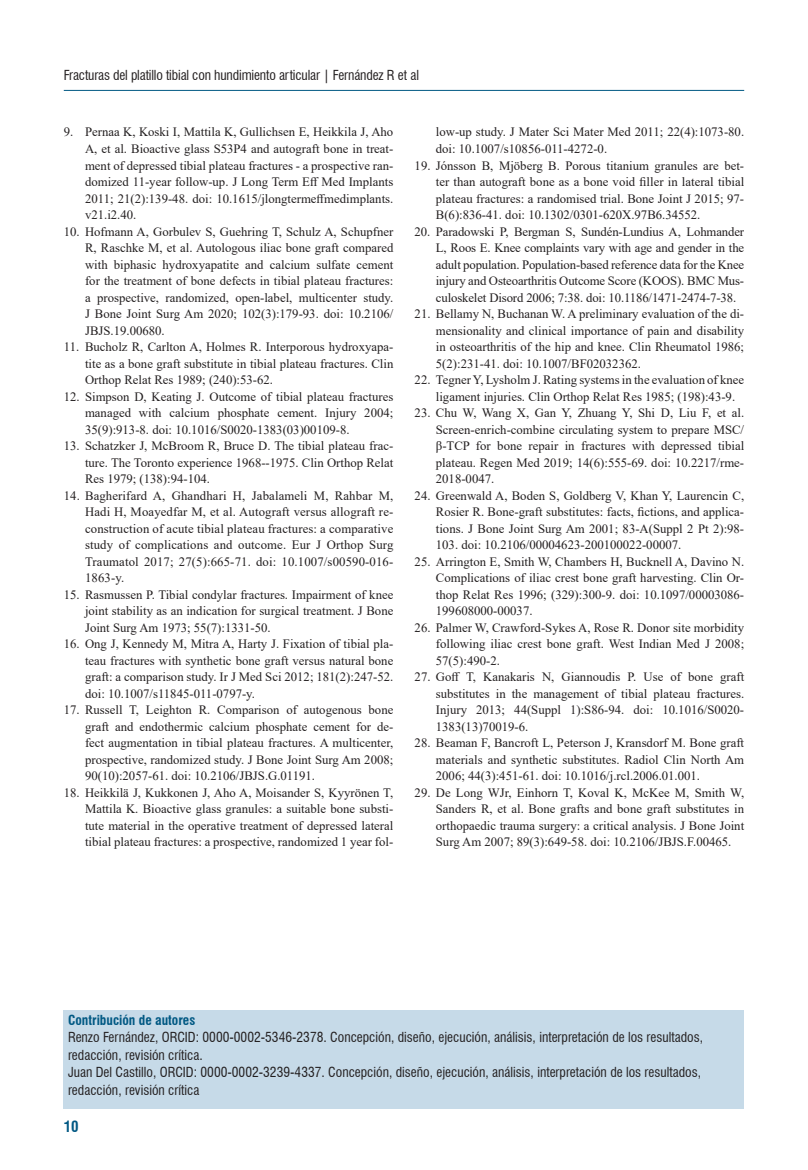
<style>
.page{position:relative;width:808px;height:1170px;background:#fff}
.page>*{position:absolute;margin:0;border:0;box-sizing:border-box;transform-origin:0 0}
.t1{font:700 condensed 15px "Swiss 721 BT";color:#005883}
.orcid{font:condensed 13.5px/17.5px "Swiss 721 BT";color:#231f20}
.orcid-2{font:700 condensed 13.5px "Swiss 721 BT";color:#005883}
.bib{font:12.75px/16.5px "Times New Roman";color:#231f20;text-align:justify}
</style>
<div class="page">
<hr style="left:64px;top:90px;width:680px;height:1px;background:#005883">
<div style="left:64px;top:1010px;width:680px;height:98px;background:#c6dae8"></div>
<p class="orcid" style="left:64px;top:67px;width:357px">Fracturas del platillo tibial con hundimiento articular | Fernández R et al</p>
<p class="bib" style="left:85px;top:123px;width:310px;text-indent:-21px">9. Pernaa K, Koski I, Mattila K, Gullichsen E, Heikkila J, Aho A, et al. Bioactive glass S53P4 and autograft bone in treat&shy;ment of depressed tibial plateau fractures - a prospective ran&shy;domized 11-year follow-up. J Long Term Eff Med Implants 2011; 21(2):139-48. doi: 10.1615/jlongtermeffmedimplants. v21.i2.40.</p>
<p class="bib" style="left:85px;top:222px;width:310px;text-indent:-21px">10. Hofmann A, Gorbulev S, Guehring T, Schulz A, Schupfner R, Raschke M, et al. Autologous iliac bone graft compared with biphasic hydroxyapatite and calcium sulfate cement for the treatment of bone defects in tibial plateau fractures: a prospective, randomized, open-label, multicenter study.<br>J Bone Joint Surg Am 2020; 102(3):179-93. doi: 10.2106/ JBJS.19.00680.</p>
<p class="bib" style="left:85px;top:338px;width:310px;text-indent:-21px">11. Bucholz R, Carlton A, Holmes R. Interporous hydroxyapa&shy;tite as a bone graft substitute in tibial plateau fractures. Clin Orthop Relat Res 1989; (240):53-62.</p>
<p class="bib" style="left:85px;top:387px;width:310px;text-indent:-21px">12. Simpson D, Keating J. Outcome of tibial plateau fractures managed with calcium phosphate cement. Injury 2004; 35(9):913-8. doi: 10.1016/S0020-1383(03)00109-8.</p>
<p class="bib" style="left:85px;top:437px;width:310px;text-indent:-21px">13. Schatzker J, McBroom R, Bruce D. The tibial plateau frac&shy;ture. The Toronto experience 1968-- 1975. Clin Orthop Relat Res 1979; (138):94-104.</p>
<p class="bib" style="left:85px;top:486px;width:310px;text-indent:-21px">14. Bagherifard A, Ghandhari H, Jabalameli M, Rahbar M, Hadi H, Moayedfar M, et al. Autograft versus allograft re&shy;construction of acute tibial plateau fractures: a comparative study of complications and outcome. Eur J Orthop Surg Traumatol 2017; 27(5):665-71. doi: 10.1007/s00590-016- 1863-y.</p>
<p class="bib" style="left:85px;top:585px;width:310px;text-indent:-21px">15. Rasmussen P. Tibial condylar fractures. Impairment of knee joint stability as an indication for surgical treatment. J Bone Joint Surg Am 1973; 55(7):1331-50.</p>
<p class="bib" style="left:85px;top:635px;width:310px;text-indent:-21px">16. Ong J, Kennedy M, Mitra A, Harty J. Fixation of tibial pla&shy;teau fractures with synthetic bone graft versus natural bone graft: a comparison study. Ir J Med Sci 2012; 181(2):247-52. doi: 10.1007/s11845-011-0797-y.</p>
<p class="bib" style="left:85px;top:701px;width:310px;text-indent:-21px">17. Russell T, Leighton R. Comparison of autogenous bone graft and endothermic calcium phosphate cement for de&shy;fect augmentation in tibial plateau fractures. A multicenter, prospective, randomized study. J Bone Joint Surg Am 2008; 90(10):2057-61. doi: 10.2106/JBJS.G.01191.</p>
<p class="bib" style="left:85px;top:783px;width:310px;text-indent:-21px">18. Heikkilä J, Kukkonen J, Aho A, Moisander S, Kyyrönen T, Mattila K. Bioactive glass granules: a suitable bone substi&shy;tute material in the operative treatment of depressed lateral tibial plateau fractures: a prospective, randomized 1 year fol-</p>
<p class="bib" style="left:436px;top:123px;width:310px">low-up study. J Mater Sci Mater Med 2011; 22(4):1073-80. doi: 10.1007/s10856-011-4272-0.</p>
<p class="bib" style="left:436px;top:156px;width:310px;text-indent:-21px">19. Jónsson B, Mjöberg B. Porous titanium granules are bet&shy;ter than autograft bone as a bone void filler in lateral tibial plateau fractures: a randomised trial. Bone Joint J 2015; 97- B(6):836-41. doi: 10.1302/0301-620X.97B6.34552.</p>
<p class="bib" style="left:436px;top:222px;width:310px;text-indent:-21px">20. Paradowski P, Bergman S, Sundén-Lundius A, Lohmander L, Roos E. Knee complaints vary with age and gender in the adult population. Population-based reference data for the Knee injury and Osteoarthritis Outcome Score (KOOS). BMC Mus&shy;culoskelet Disord 2006; 7:38. doi: 10.1186/1471-2474-7-38.</p>
<p class="bib" style="left:436px;top:305px;width:310px;text-indent:-21px">21. Bellamy N, Buchanan W. A preliminary evaluation of the di&shy;mensionality and clinical importance of pain and disability in osteoarthritis of the hip and knee. Clin Rheumatol 1986; 5(2):231-41. doi: 10.1007/BF02032362.</p>
<p class="bib" style="left:436px;top:371px;width:310px;text-indent:-21px">22. Tegner Y, Lysholm J. Rating systems in the evaluation of knee ligament injuries. Clin Orthop Relat Res 1985; (198):43-9.</p>
<p class="bib" style="left:436px;top:404px;width:310px;text-indent:-21px">23. Chu W, Wang X, Gan Y, Zhuang Y, Shi D, Liu F, et al.<br>Screen-enrich-combine circulating system to prepare MSC/ β-TCP for bone repair in fractures with depressed tibial plateau. Regen Med 2019; 14(6):555-69. doi: 10.2217/rme-2018-0047.</p>
<p class="bib" style="left:436px;top:486px;width:310px;text-indent:-21px">24. Greenwald A, Boden S, Goldberg V, Khan Y, Laurencin C, Rosier R. Bone-graft substitutes: facts, fictions, and applica&shy;tions. J Bone Joint Surg Am 2001; 83-A(Suppl 2 Pt 2):98- 103. doi: 10.2106/00004623-200100022-00007.</p>
<p class="bib" style="left:436px;top:552px;width:310px;text-indent:-21px">25. Arrington E, Smith W, Chambers H, Bucknell A, Davino N.<br>Complications of iliac crest bone graft harvesting. Clin Or&shy;thop Relat Res 1996; (329):300-9. doi: 10.1097/00003086- 199608000-00037.</p>
<p class="bib" style="left:436px;top:618px;width:310px;text-indent:-21px">26. Palmer W, Crawford-Sykes A, Rose R. Donor site morbidity following iliac crest bone graft. West Indian Med J 2008; 57(5):490-2.</p>
<p class="bib" style="left:436px;top:668px;width:310px;text-indent:-21px">27. Goff T, Kanakaris N, Giannoudis P. Use of bone graft substitutes in the management of tibial plateau fractures.<br>Injury 2013; 44(Suppl 1):S86-94. doi: 10.1016/S0020- 1383(13)70019-6.</p>
<p class="bib" style="left:436px;top:734px;width:310px;text-indent:-21px">28. Beaman F, Bancroft L, Peterson J, Kransdorf M. Bone graft materials and synthetic substitutes. Radiol Clin North Am 2006; 44(3):451-61. doi: 10.1016/j.rcl.2006.01.001.</p>
<p class="bib" style="left:436px;top:783px;width:310px;text-indent:-21px">29. De Long WJr, Einhorn T, Koval K, McKee M, Smith W, Sanders R, et al. Bone grafts and bone graft substitutes in orthopaedic trauma surgery: a critical analysis. J Bone Joint Surg Am 2007; 89(3):649-58. doi: 10.2106/JBJS.F.00465.</p>
<p class="orcid-2" style="left:68px;top:1011px;width:129px">Contribución de autores</p>
<p class="orcid" style="left:68px;top:1028px;width:636px">Renzo Fernández, ORCID: 0000-0002-5346-2378. Concepción, diseño, ejecución, análisis, interpretación de los resultados, redacción, revisión crítica.</p>
<p class="orcid" style="left:68px;top:1063px;width:634px">Juan Del Castillo, ORCID: 0000-0002-3239-4337. Concepción, diseño, ejecución, análisis, interpretación de los resultados, redacción, revisión crítica</p>
<p class="t1" style="left:64px;top:1116px;width:16px">10</p>
</div>
